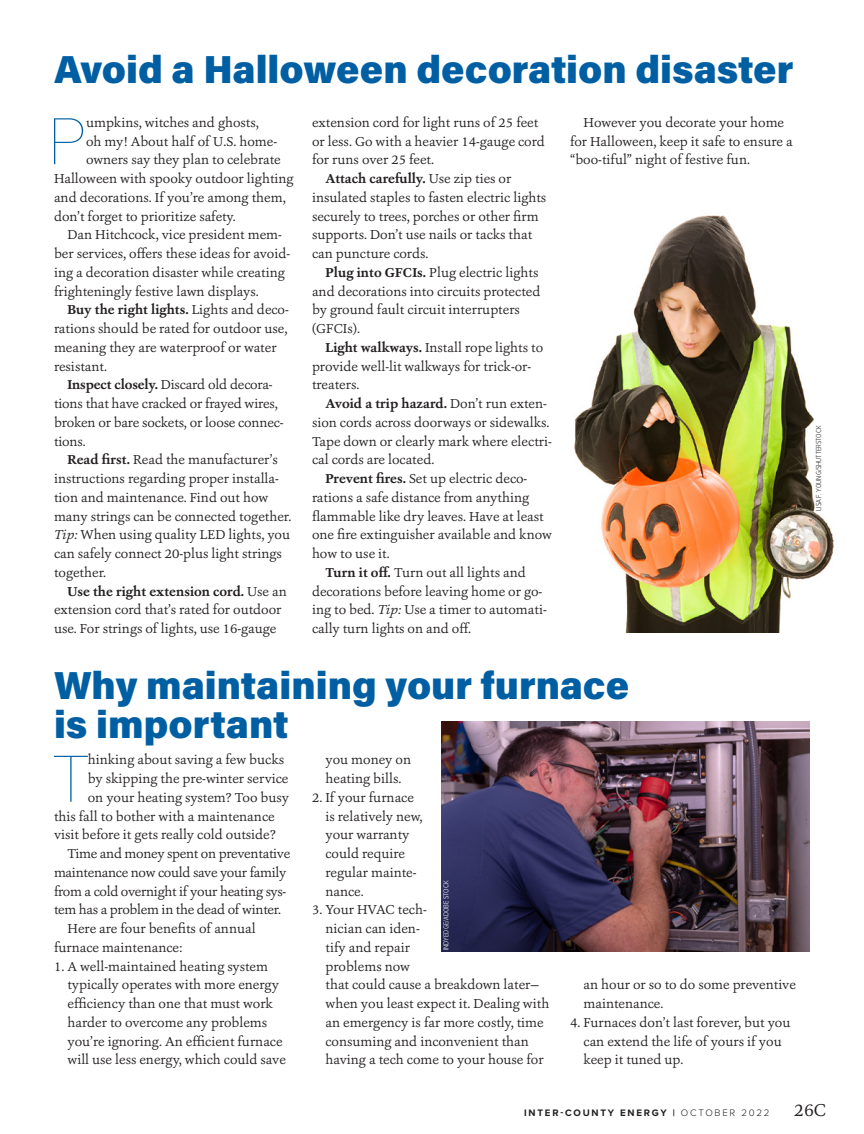
<style>
.page{position:relative;width:864px;height:1134px;background:#fff}
.page>*{position:absolute;margin:0;border:0;box-sizing:border-box;transform-origin:0 0}
.Inter-County_No_Inde{font:100 65.25px "Acumin Pro";color:#005fa3}
.Inter-County_HEADER{font:900 39px/39px "Acumin Pro";color:#005fa3}
.t1{font:18px "Ashbury";color:#231f20}
.BODY_Serif_-_IN{font:13.5px/18.8px "Ashbury";color:#231f20}
.Inter-County_No_Inde-2{font:13.5px "Ashbury";color:#231f20}
.BODY_Serif_-_IN-2{font:13.5px/18.8px "Ashbury";letter-spacing:-.02em;color:#231f20}
.t2{font:700 9.75px "Proxima Nova";letter-spacing:.18em;color:#231f20}
.Credit-STOCK{font:300 7.5px "Proxima Nova Cond";color:#231f20}
.Credit-STOCK-2{font:300 7.5px "Proxima Nova Cond";color:#fff}
.s1{font-weight:700}
.s2{font-style:italic}
.s3{font-weight:300}
</style>
<div class="page">
<img style="left:574px;top:215px;width:260px;height:418px">
<img style="left:441px;top:721px;width:369px;height:231px">
<p class="Inter-County_HEADER" style="left:54px;top:48px;width:741px">Avoid a Halloween decoration disaster</p>
<p class="Inter-County_No_Inde" style="left:48px;top:97px;width:40px">P</p>
<p class="Inter-County_No_Inde-2" style="left:86px;top:114px;width:174px">umpkins, witches and ghosts,</p>
<p class="BODY_Serif_-_IN" style="left:312px;top:113px;width:234px">extension cord for light runs of 25 feet or less. Go with a heavier 14-gauge cord for runs over 25 feet.</p>
<p class="BODY_Serif_-_IN" style="left:312px;top:169px;width:236px;text-indent:14px"><span class="s1">Attach carefully.</span> Use zip ties or insulated staples to fasten electric lights securely to trees, porches or other firm supports. Don’t use nails or tacks that can puncture cords.</p>
<p class="BODY_Serif_-_IN" style="left:312px;top:263px;width:230px;text-indent:14px"><span class="s1">Plug into GFCIs.</span> Plug electric lights and decorations into circuits protected by ground fault circuit interrupters (GFCIs).</p>
<p class="BODY_Serif_-_IN" style="left:312px;top:338px;width:233px;text-indent:14px"><span class="s1">Light walkways.</span> Install rope lights to provide well-lit walkways for trick-or&shy;treaters.</p>
<p class="BODY_Serif_-_IN" style="left:312px;top:394px;width:241px;text-indent:14px"><span class="s1">Avoid a trip hazard.</span> Don’t run exten&shy;sion cords across doorways or sidewalks.<br>Tape down or clearly mark where electri&shy;cal cords are located.</p>
<p class="BODY_Serif_-_IN" style="left:312px;top:469px;width:241px;text-indent:14px"><span class="s1">Prevent fires.</span> Set up electric deco&shy;rations a safe distance from anything flammable like dry leaves. Have at least one fire extinguisher available and know how to use it.</p>
<p class="BODY_Serif_-_IN" style="left:312px;top:563px;width:236px;text-indent:14px"><span class="s1">Turn it off.</span> Turn out all lights and decorations before leaving home or go&shy;ing to bed. <span class="s2">Tip:</span> Use a timer to automati&shy;cally turn lights on and off.</p>
<p class="BODY_Serif_-_IN" style="left:570px;top:113px;width:224px;text-indent:14px">However you decorate your home for Halloween, keep it safe to ensure a “boo-tiful” night of festive fun.</p>
<p class="Inter-County_No_Inde-2" style="left:86px;top:132px;width:193px">oh my! About half of U.S. home-</p>
<p class="Inter-County_No_Inde-2" style="left:86px;top:151px;width:196px">owners say they plan to celebrate</p>
<p class="Inter-County_No_Inde-2" style="left:54px;top:170px;width:241px">Halloween with spooky outdoor lighting</p>
<p class="Inter-County_No_Inde-2" style="left:54px;top:189px;width:233px">and decorations. If you’re among them,</p>
<p class="Inter-County_No_Inde-2" style="left:54px;top:207px;width:183px">don’t forget to prioritize safety.</p>
<p class="BODY_Serif_-_IN" style="left:54px;top:225px;width:238px;text-indent:14px">Dan Hitchcock, vice president mem&shy;ber services, offers these ideas for avoid&shy;ing a decoration disaster while creating frighteningly festive lawn displays.</p>
<p class="BODY_Serif_-_IN" style="left:54px;top:300px;width:236px;text-indent:14px"><span class="s1">Buy the right lights.</span> Lights and deco&shy;rations should be rated for outdoor use, meaning they are waterproof or water resistant.</p>
<p class="BODY_Serif_-_IN" style="left:54px;top:375px;width:231px;text-indent:14px"><span class="s1">Inspect closely.</span> Discard old decora&shy;tions that have cracked or frayed wires, broken or bare sockets, or loose connec&shy;tions.</p>
<p class="BODY_Serif_-_IN" style="left:54px;top:450px;width:239px;text-indent:14px"><span class="s1">Read first.</span> Read the manufacturer’s instructions regarding proper installa&shy;tion and maintenance. Find out how many strings can be connected together.<br><span class="s2">Tip:</span> When using quality LED lights, you can safely connect 20-plus light strings together.</p>
<p class="BODY_Serif_-_IN" style="left:54px;top:582px;width:234px;text-indent:14px"><span class="s1">Use the right extension cord.</span> Use an extension cord that’s rated for outdoor use. For strings of lights, use 16-gauge</p>
<p class="Inter-County_HEADER" style="left:54px;top:664px;width:577px">Why maintaining your furnace is important</p>
<p class="Inter-County_No_Inde" style="left:54px;top:734px;width:35px">T</p>
<p class="Inter-County_No_Inde-2" style="left:88px;top:751px;width:198px">hinking about saving a few bucks</p>
<p class="BODY_Serif_-_IN" style="left:326px;top:750px;width:87px">you money on heating bills.</p>
<p class="BODY_Serif_-_IN" style="left:326px;top:788px;width:98px;text-indent:-14px">2. If your furnace is relatively new, your warranty could require regular mainte&shy;nance.</p>
<p class="BODY_Serif_-_IN" style="left:326px;top:900px;width:225px;text-indent:-14px">3. Your HVAC tech-<br>nician can iden-<br>tify and repair<br>problems now<br>that could cause a breakdown later— when you least expect it. Dealing with an emergency is far more costly, time consuming and inconvenient than having a tech come to your house for</p>
<p class="Inter-County_No_Inde-2" style="left:88px;top:770px;width:202px">by skipping the pre-winter service</p>
<p class="Inter-County_No_Inde-2" style="left:88px;top:789px;width:203px">on your heating system? Too busy</p>
<p class="Inter-County_No_Inde-2" style="left:54px;top:807px;width:222px">this fall to bother with a maintenance</p>
<p class="Inter-County_No_Inde-2" style="left:54px;top:826px;width:223px">visit before it gets really cold outside?</p>
<p class="BODY_Serif_-_IN-2" style="left:54px;top:844px;width:238px;text-indent:14px">Time and money spent on preventative maintenance now could save your family from a cold overnight if your heating sys&shy;tem has a problem in the dead of winter.</p>
<p class="BODY_Serif_-_IN" style="left:54px;top:919px;width:203px;text-indent:14px">Here are four benefits of annual furnace maintenance:</p>
<p class="BODY_Serif_-_IN" style="left:68px;top:957px;width:220px;text-indent:-14px">1. A well-maintained heating system typically operates with more energy efficiency than one that must work harder to overcome any problems you’re ignoring. An efficient furnace will use less energy, which could save</p>
<p class="Credit-STOCK-2" style="left:440px;top:950px;width:71px;rotate:-90deg">INDYEDGE/ADOBE STOCK</p>
<p class="BODY_Serif_-_IN" style="left:584px;top:975px;width:214px">an hour or so to do some preventive maintenance.</p>
<p class="BODY_Serif_-_IN" style="left:584px;top:1013px;width:208px;text-indent:-14px">4. Furnaces don’t last forever, but you can extend the life of yours if you keep it tuned up.</p>
<p class="Credit-STOCK" style="left:813px;top:511px;width:87px;rotate:-90deg">LISA F. YOUNG/SHUTTERSTOCK</p>
<p class="t2" style="left:524px;top:1106px;width:247px">INTER-COUNTY ENERGY | <span class="s3">OCTOBER 2022</span></p>
<h3 class="t1" style="left:794px;top:1099px;width:34px">26C</h3>
</div>
